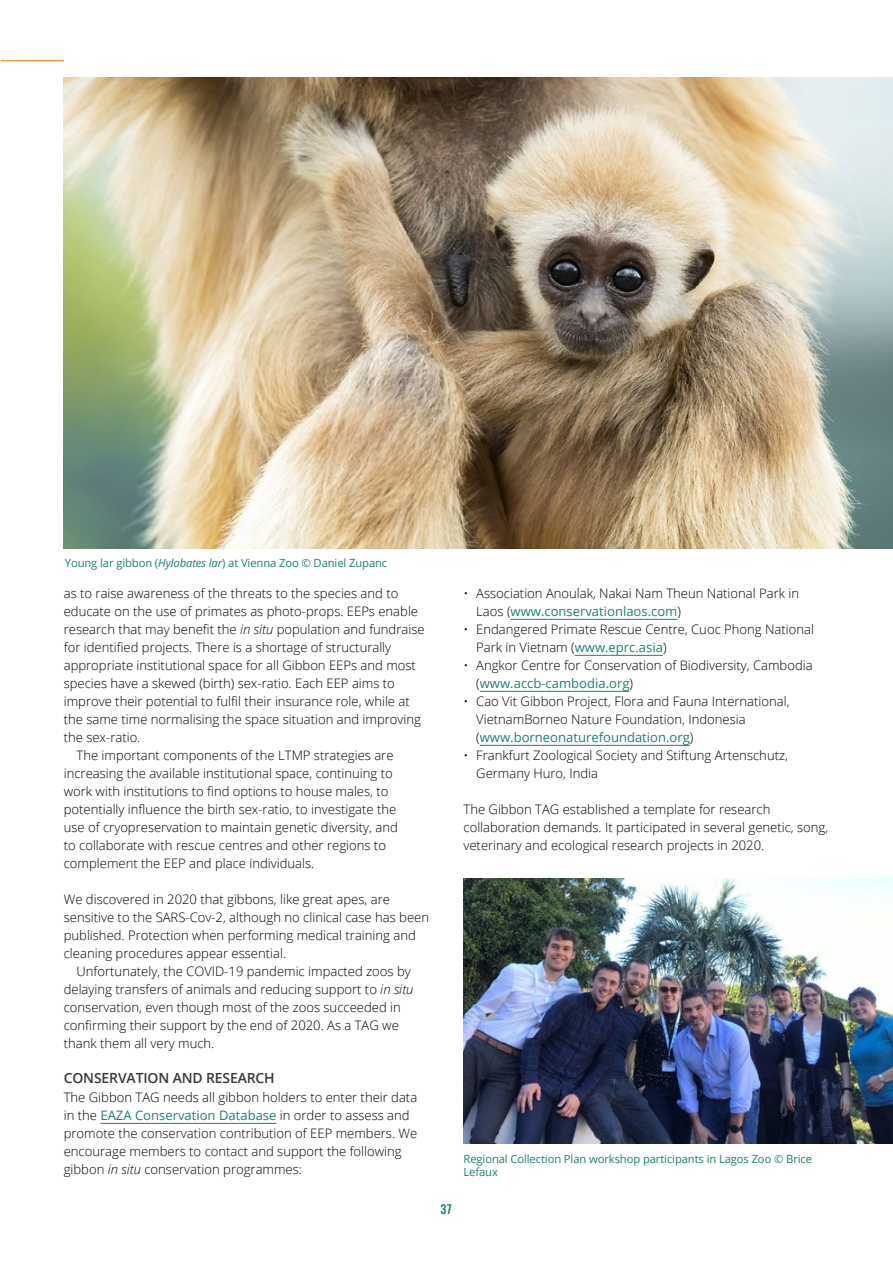
<style>
.page{position:relative;width:893px;height:1263px;background:#fff}
.page>*{position:absolute;margin:0;border:0;box-sizing:border-box;transform-origin:0 0}
.Tkop1{font:600 13.95px "Open Sans";letter-spacing:-.01em;color:#3a3938}
.Niet_indent_plat{font:300 13.05px/18px "Open Sans";color:#000}
.idnengt_plat{font:300 13.05px/18px "Open Sans";color:#000}
.t1{font:500 12px "Oswald";color:#1c8172}
.TAGbijschrift{font:11.25px/13.5px "Open Sans";letter-spacing:-.01em;color:#1c8172}
.s1{font-style:italic}
.s2{font-weight:400;color:#1c8172}
</style>
<div class="page">
<hr style="left:1px;top:60px;width:63px;height:1px;background:#f59f47">
<hr style="left:100px;top:1123px;width:176px;height:1px;background:#1c8172">
<hr style="left:510px;top:619px;width:167px;height:1px;background:#1c8172">
<hr style="left:575px;top:655px;width:88px;height:1px;background:#1c8172">
<hr style="left:480px;top:691px;width:149px;height:1px;background:#1c8172">
<hr style="left:480px;top:745px;width:210px;height:1px;background:#1c8172">
<img style="left:64px;top:77px;width:829px;height:472px">
<img style="left:463px;top:878px;width:430px;height:266px">
<p class="TAGbijschrift" style="left:65px;top:555px;width:324px">Young lar gibbon (<span class="s1">Hylobates lar</span>) at Vienna Zoo © Daniel Zupanc</p>
<p class="Niet_indent_plat" style="left:64px;top:584px;width:362px">as to raise awareness of the threats to the species and to educate on the use of primates as photo-props. EEPs enable research that may benefit the <span class="s1">in situ</span> population and fundraise for identified projects. There is a shortage of structurally appropriate institutional space for all Gibbon EEPs and most species have a skewed (birth) sex-ratio. Each EEP aims to improve their potential to fulfil their insurance role, while at the same time normalising the space situation and improving the sex-ratio.</p>
<p class="idnengt_plat" style="left:64px;top:746px;width:336px;text-indent:13px">The important components of the LTMP strategies are increasing the available institutional space, continuing to work with institutions to find options to house males, to potentially influence the birth sex-ratio, to investigate the use of cryopreservation to maintain genetic diversity, and to collaborate with rescue centres and other regions to complement the EEP and place individuals.</p>
<p class="Niet_indent_plat" style="left:64px;top:890px;width:367px">We discovered in 2020 that gibbons, like great apes, are sensitive to the SARS-Cov-2, although no clinical case has been published. Protection when performing medical training and cleaning procedures appear essential.</p>
<p class="idnengt_plat" style="left:64px;top:962px;width:351px;text-indent:13px">Unfortunately, the COVID-19 pandemic impacted zoos by delaying transfers of animals and reducing support to <span class="s1">in situ </span>conservation, even though most of the zoos succeeded in confirming their support by the end of 2020. As a TAG we thank them all very much.</p>
<p class="Tkop1" style="left:64px;top:1068px;width:212px">CONSERVATION AND RESEARCH</p>
<p class="Niet_indent_plat" style="left:64px;top:1088px;width:355px">The Gibbon TAG needs all gibbon holders to enter their data in the <span class="s2">EAZA Conservation Database</span> in order to assess and promote the conservation contribution of EEP members. We encourage members to contact and support the following gibbon <span class="s1">in situ</span> conservation programmes:</p>
<p class="Niet_indent_plat" style="left:476px;top:584px;width:324px;text-indent:-13px">• Association Anoulak, Nakai Nam Theun National Park in<br>Laos (<span class="s2">www.conservationlaos.com</span>)</p>
<p class="Niet_indent_plat" style="left:476px;top:620px;width:339px;text-indent:-13px">• Endangered Primate Rescue Centre, Cuoc Phong National<br>Park in Vietnam (<span class="s2">www.eprc.asia</span>)</p>
<p class="Niet_indent_plat" style="left:476px;top:656px;width:338px;text-indent:-13px">• Angkor Centre for Conservation of Biodiversity, Cambodia (<span class="s2">www.accb-cambodia.org</span>)</p>
<p class="Niet_indent_plat" style="left:476px;top:692px;width:315px;text-indent:-13px">• Cao Vit Gibbon Project, Flora and Fauna International,<br>VietnamBorneo Nature Foundation, Indonesia (<span class="s2">www.borneonaturefoundation.org</span>)</p>
<p class="Niet_indent_plat" style="left:476px;top:746px;width:313px;text-indent:-13px">• Frankfurt Zoological Society and Stiftung Artenschutz,<br>Germany Huro, India</p>
<p class="Niet_indent_plat" style="left:463px;top:800px;width:366px">The Gibbon TAG established a template for research collaboration demands. It participated in several genetic, song, veterinary and ecological research projects in 2020.</p>
<p class="t1" style="left:441px;top:1203px;width:13px">37</p>
<p class="TAGbijschrift" style="left:463px;top:1151px;width:350px">Regional Collection Plan workshop participants in Lagos Zoo © Brice<br>Lefaux</p>
</div>
